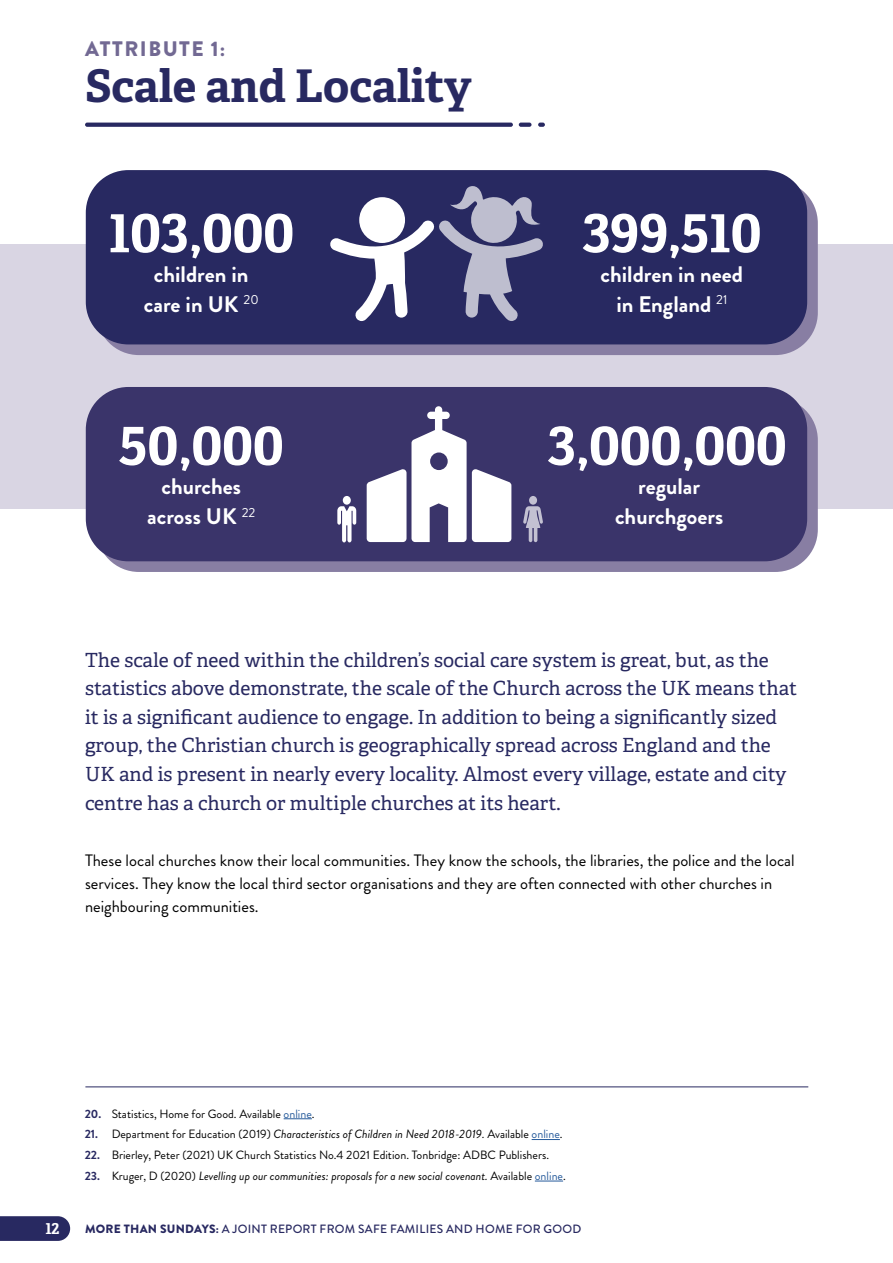
<style>
.page{position:relative;width:893px;height:1263px;background:#fff}
.page>*{position:absolute;margin:0;border:0;box-sizing:border-box;transform-origin:0 0}
.t1{font:700 52.5px "Adelle PE";color:#fff}
.t2{font:700 45px "Adelle PE";color:#282961}
.t3{font:700 22.5px/30px "Brandon Grotesque";color:#fff;text-align:center}
.t4{font:900 21px "Brandon Grotesque";letter-spacing:.07em;color:#726993}
.t5{font:19.5px/28.5px "Adelle PE";color:#282961}
.t6{font:16.5px/22.5px "Brandon Grotesque";color:#000}
.t7{font:700 15px "Adelle PE";color:#fff}
.t8{font:italic 12px "Brandon Grotesque";color:#000}
.t9{font:12px "Brandon Grotesque";color:#000}
.t10{font:500 12px "Brandon Grotesque";letter-spacing:.02em;color:#282961}
.s1{font-weight:700;color:#282961}
.s2{color:#275b9b}
.s3{font-weight:700;font-style:normal;color:#282961}
.s4{font-style:normal}
.s5{font-style:normal;color:#275b9b}
.s6{font-weight:900}
</style>
<div class="page">
<div style="left:0;top:244px;width:893px;height:264px;background:#d9d5e3"></div>
<div style="left:96px;top:398px;width:722px;height:174px;background:#887ea3;border-radius:43px"></div>
<div style="left:96px;top:181px;width:722px;height:174px;background:#887ea3;border-radius:43px"></div>
<div style="left:86px;top:170px;width:721px;height:174px;background:#282961;border-radius:43px"></div>
<svg style="left:330px;top:186px;width:213px;height:135px"></svg>
<div style="left:86px;top:387px;width:721px;height:174px;background:#3a346a;border-radius:43px"></div>
<svg style="left:367px;top:406px;width:144px;height:136px"></svg>
<div style="left:343px;top:496px;width:8px;height:9px;background:#fff;border-radius:50%"></div>
<svg style="left:529px;top:496px;width:8px;height:9px"></svg>
<svg style="left:523px;top:506px;width:20px;height:36px"></svg>
<svg style="left:337px;top:506px;width:19px;height:36px"></svg>
<svg style="left:284px;top:1118px;width:28px;height:1px"></svg>
<svg style="left:532px;top:1139px;width:28px;height:1px"></svg>
<svg style="left:535px;top:1181px;width:28px;height:1px"></svg>
<hr style="left:85px;top:1086px;width:723px;height:1px;background:#282961">
<svg style="left:0;top:1216px;width:70px;height:25px;background:#323368"></svg>
<svg style="left:85px;top:123px;width:428px;height:4px;background:#313267"></svg>
<svg style="left:519px;top:123px;width:12px;height:4px"></svg>
<svg style="left:538px;top:123px;width:7px;height:4px"></svg>
<p class="t4" style="left:85px;top:34px;width:141px">ATTRIBUTE 1:</p>
<h2 class="t2" style="left:85px;top:53px;width:388px">Scale and Locality</h2>
<h1 class="t1" style="left:108px;top:196px;width:187px">103,000</h1>
<p class="t3" style="left:144px;top:259px;width:116px">children in care in UK <sup>20</sup></p>
<h1 class="t1" style="left:119px;top:408px;width:166px">50,000</h1>
<p class="t3" style="left:147px;top:472px;width:110px">churches across UK <sup>22</sup></p>
<h1 class="t1" style="left:582px;top:196px;width:181px">399,510</h1>
<p class="t3" style="left:600px;top:259px;width:144px">children in need in England <sup>21</sup></p>
<h1 class="t1" style="left:547px;top:408px;width:241px">3,000,000</h1>
<p class="t3" style="left:615px;top:472px;width:110px">regular churchgoers</p>
<p class="t5" style="left:85px;top:645px;width:714px">The scale of need within the children’s social care system is great, but, as the statistics above demonstrate, the scale of the Church across the UK means that it is a significant audience to engage. In addition to being a significantly sized group, the Christian church is geographically spread across England and the UK and is present in nearly every locality. Almost every village, estate and city centre has a church or multiple churches at its heart.</p>
<p class="t6" style="left:85px;top:850px;width:711px">These local churches know their local communities. They know the schools, the libraries, the police and the local services. They know the local third sector organisations and they are often connected with other churches in neighbouring communities.</p>
<p class="t9" style="left:85px;top:1105px;width:231px"><span class="s1">20.</span> Statistics, Home for Good. Available <span class="s2">online</span>.</p>
<p class="t8" style="left:85px;top:1126px;width:479px"><span class="s3">21.</span> <span class="s4">Department for Education (2019)</span> Characteristics of Children in Need 2018-2019. <span class="s4">Available</span> <span class="s5">online</span><span class="s4">.</span></p>
<p class="t9" style="left:85px;top:1147px;width:466px"><span class="s1">22.</span> Brierley, Peter (2021) UK Church Statistics No.4 2021 Edition. Tonbridge: ADBC Publishers.</p>
<p class="t8" style="left:85px;top:1167px;width:483px"><span class="s3">23.</span> <span class="s4">Kruger, D (2020)</span> Levelling up our communities: proposals for a new social covenant. <span class="s4">Available</span> <span class="s5">online</span><span class="s4">.</span></p>
<p class="t7" style="left:45px;top:1218px;width:16px">12</p>
<p class="t10" style="left:85px;top:1220px;width:498px"><span class="s6">MORE THAN SUNDAYS:</span> A JOINT REPORT FROM SAFE FAMILIES AND HOME FOR GOOD</p>
</div>
